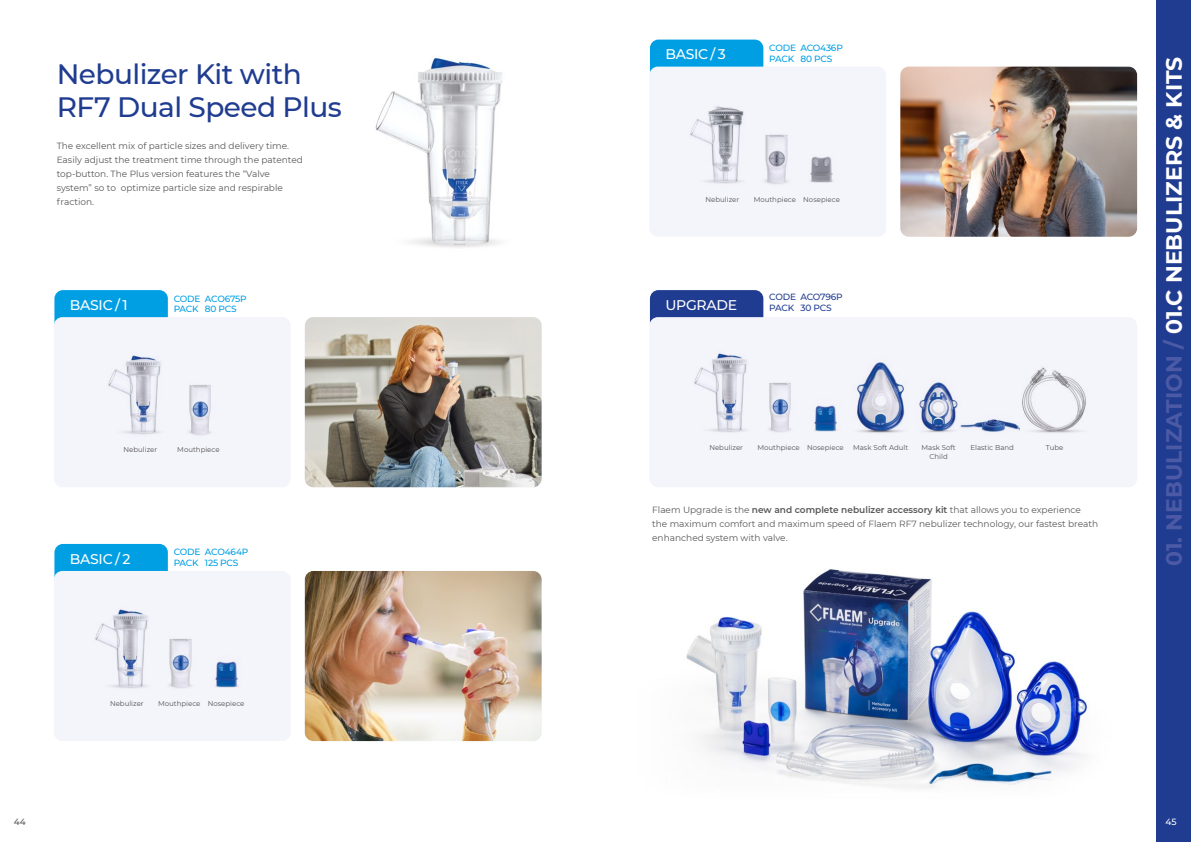
<style>
.page{position:relative;width:1191px;height:842px;background:#fff}
.page>*{position:absolute;margin:0;border:0;box-sizing:border-box;transform-origin:0 0}
.t1{font:500 28px/33.6px "Montserrat";letter-spacing:-.02em;color:#1f3c90}
.t2{font:700 22px "Montserrat";color:#4c5aa5}
.t3{font:500 14px "Montserrat";letter-spacing:-.02em;color:#fff}
.t4{font:9px/14px "Montserrat";color:#575756}
.t5{font:500 9px/10.8px "Montserrat";letter-spacing:-.02em;color:#009fe3}
.t6{font:500 9px "Montserrat";letter-spacing:-.02em;color:#1f3c90}
.t7{font:500 9px "Montserrat";color:#575756}
.t8{font:500 9px "Montserrat";color:#fff}
.t9{font:7px/8.4px "Montserrat";color:#575756;text-align:center}
.s1{font-weight:600}
.s2{color:#41529f}
.s3{color:#fff}
</style>
<div class="page">
<img style="left:686px;top:569px;width:402px;height:219px">
<div style="left:1157px;top:0;width:34px;height:842px;background:#1f3c90"></div>
<img style="left:900px;top:67px;width:237px;height:170px">
<div style="left:650px;top:290px;width:113px;height:43px;background:#1f3c90;border-radius:9px"></div>
<div style="left:649px;top:317px;width:488px;height:170px;background:#f4f4fb;border-radius:9px"></div>
<img style="left:694px;top:353px;width:53px;height:80px">
<img style="left:769px;top:382px;width:22px;height:50px">
<img style="left:814px;top:405px;width:23px;height:27px">
<img style="left:857px;top:362px;width:48px;height:71px">
<img style="left:919px;top:382px;width:39px;height:51px">
<img style="left:960px;top:419px;width:60px;height:13px">
<img style="left:1022px;top:367px;width:64px;height:66px">
<div style="left:650px;top:40px;width:113px;height:42px;background:#009fe3;border-radius:9px"></div>
<div style="left:649px;top:67px;width:237px;height:170px;background:#f4f4fb;border-radius:9px"></div>
<img style="left:690px;top:106px;width:54px;height:78px">
<img style="left:764px;top:134px;width:24px;height:50px">
<img style="left:810px;top:156px;width:23px;height:27px">
<div style="left:54px;top:290px;width:114px;height:43px;background:#009fe3;border-radius:9px"></div>
<div style="left:54px;top:317px;width:237px;height:170px;background:#f4f4fb;border-radius:9px"></div>
<img style="left:305px;top:317px;width:236px;height:170px">
<img style="left:375px;top:57px;width:128px;height:191px">
<img style="left:108px;top:355px;width:53px;height:80px">
<img style="left:189px;top:385px;width:22px;height:50px">
<div style="left:54px;top:544px;width:114px;height:42px;background:#009fe3;border-radius:9px"></div>
<div style="left:54px;top:571px;width:237px;height:170px;background:#f4f4fb;border-radius:9px"></div>
<img style="left:305px;top:571px;width:236px;height:170px">
<img style="left:95px;top:609px;width:53px;height:80px">
<img style="left:169px;top:638px;width:23px;height:50px">
<img style="left:215px;top:661px;width:23px;height:27px">
<h1 class="t1" style="left:57px;top:56px;width:287px">Nebulizer Kit with<br>RF7 Dual Speed Plus</h1>
<p class="t4" style="left:57px;top:138px;width:248px">The excellent mix of particle sizes and delivery time.<br>Easily adjust the treatment time through the patented top-button. The Plus version features the “Valve system” so to optimize particle size and respirable fraction.</p>
<h3 class="t3" style="left:70px;top:295px;width:59px">BASIC / 1</h3>
<p class="t5" style="left:174px;top:293px;width:74px">CODE ACO675P<br>PACK 80 PCS</p>
<p class="t9" style="left:123px;top:445px;width:35px">Nebulizer</p>
<p class="t9" style="left:177px;top:445px;width:44px">Mouthpiece</p>
<h3 class="t3" style="left:70px;top:549px;width:62px">BASIC / 2</h3>
<p class="t5" style="left:174px;top:546px;width:76px">CODE ACO464P<br>PACK 125 PCS</p>
<p class="t9" style="left:110px;top:699px;width:35px">Nebulizer</p>
<p class="t9" style="left:158px;top:699px;width:88px">Mouthpiece Nosepiece</p>
<h3 class="t3" style="left:665px;top:45px;width:62px">BASIC / 3</h3>
<p class="t5" style="left:769px;top:42px;width:75px">CODE ACO436P<br>PACK 80 PCS</p>
<p class="t9" style="left:705px;top:195px;width:35px">Nebulizer</p>
<p class="t9" style="left:753px;top:195px;width:88px">Mouthpiece Nosepiece</p>
<p class="t6" style="left:769px;top:290px;width:75px">CODE ACO796P</p>
<h3 class="t3" style="left:665px;top:295px;width:73px">UPGRADE</h3>
<p class="t6" style="left:769px;top:301px;width:64px">PACK 30 PCS</p>
<p class="t9" style="left:709px;top:443px;width:35px">Nebulizer</p>
<p class="t9" style="left:757px;top:443px;width:88px">Mouthpiece Nosepiece</p>
<p class="t9" style="left:853px;top:443px;width:57px">Mask Soft Adult</p>
<p class="t9" style="left:921px;top:443px;width:36px">Mask Soft<br>Child</p>
<p class="t9" style="left:970px;top:443px;width:45px">Elastic Band</p>
<p class="t9" style="left:1045px;top:443px;width:19px">Tube</p>
<p class="t4" style="left:652px;top:502px;width:447px">Flaem Upgrade is the <span class="s1">new and complete nebulizer accessory kit</span> that allows you to experience the maximum comfort and maximum speed of Flaem RF7 nebulizer technology, our fastest breath enhanched system with valve.</p>
<h2 class="t2" style="left:1158px;top:566px;width:511px;rotate:-90deg">01. NEBULIZATION / <span class="s2">01.C</span> <span class="s3">NEBULIZERS &amp; KITS</span></h2>
<p class="t7" style="left:14px;top:815px;width:14px">44</p>
<p class="t8" style="left:1165px;top:815px;width:13px">45</p>
</div>
